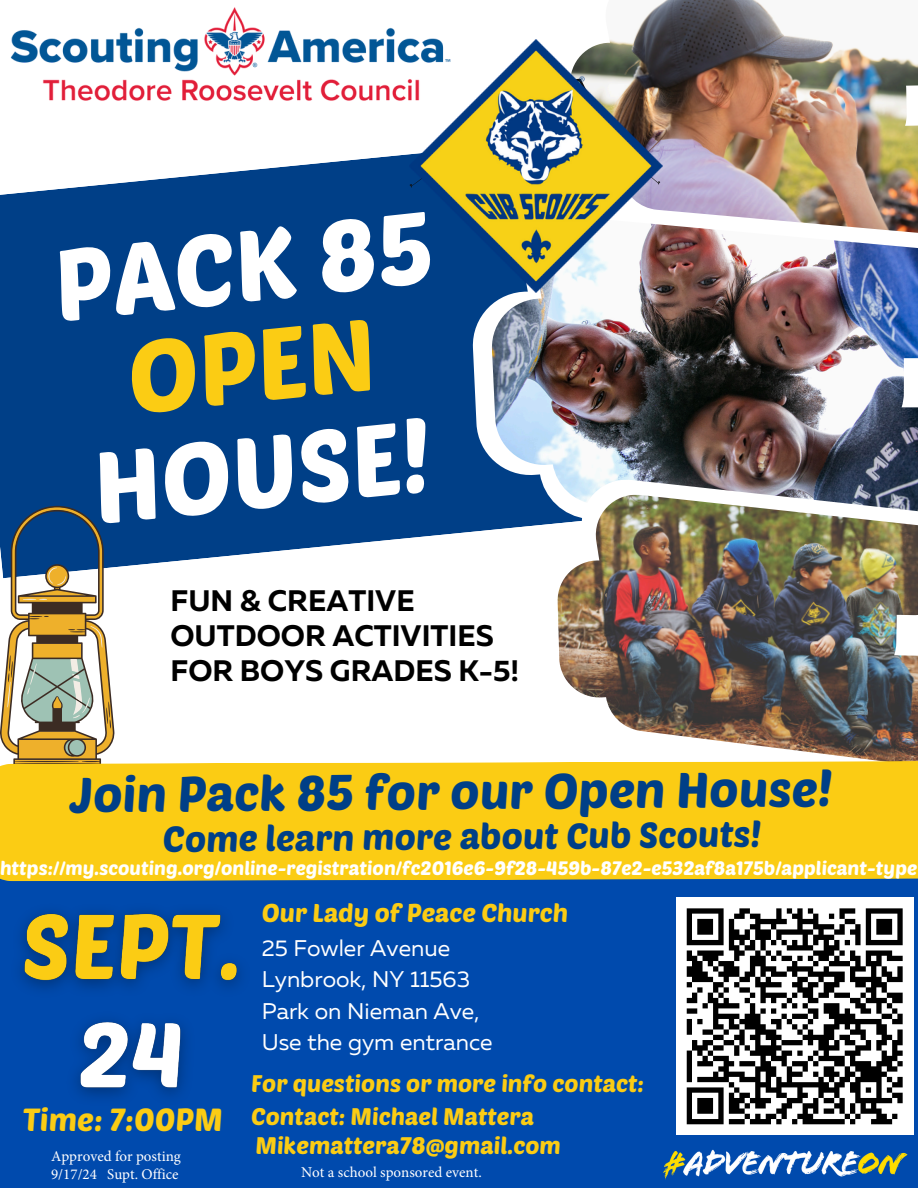
<style>
.page{position:relative;width:918px;height:1188px;background:#fff}
.page>*{position:absolute;margin:0;border:0;box-sizing:border-box;transform-origin:0 0}
.t1{font:100.05px "Poetsen One";color:#fff}
.t2{font:100.05px "Poetsen One";color:#fbcc14}
.t3{font:99.3px "Poetsen One";color:#fff}
.t4{font:49.35px "Poetsen One";letter-spacing:-.01em;color:#003f87}
.t5{font:35.85px "Poetsen One";letter-spacing:-.01em;color:#003f87}
.t6{font:31.5px "Poetsen One";color:#fbcc14}
.t7{font:700 29.7px/34.8px "Muller";color:#000}
.t8{font:25.35px "Poetsen One";color:#fbcc14}
.t9{font:23.7px/32.5px "Poetsen One";color:#fbcc14}
.t10{font:22.65px "Muller";color:#fff}
.t11{font:19.2px "Poetsen One";color:#fff}
.t12{font:15px/18px "Minion Pro";color:#fff}
</style>
<div class="page">
<svg style="left:0;top:154px;width:472px;height:414px;background:#154f91"></svg>
<svg style="left:472px;top:293px;width:20px;height:239px;fill:#013f87"></svg>
<img style="left:610px;top:0;width:308px;height:218px">
<img style="left:492px;top:218px;width:426px;height:312px">
<div style="left:0;top:828px;width:918px;height:360px;background:#004aad"></div>
<img style="left:538px;top:478px;width:380px;height:52px">
<img style="left:557px;top:493px;width:361px;height:268px">
<svg style="left:0;top:506px;width:114px;height:255px"></svg>
<img style="left:409px;top:40px;width:254px;height:253px">
<img style="left:663px;top:1149px;width:245px;height:31px">
<div style="left:0;top:761px;width:918px;height:120px;background:#fbcc14"></div>
<img style="left:10px;top:7px;width:443px;height:98px">
<img style="left:20px;top:911px;width:221px;height:187px">
<div style="left:676px;top:898px;width:237px;height:237px;background:#fff"></div>
<svg style="left:686px;top:908px;width:217px;height:217px"></svg>
<h1 class="t3" style="left:48px;top:223px;width:382px;rotate:-6deg">PACK 85</h1>
<h1 class="t2" style="left:121px;top:315px;width:250px;rotate:-6deg">OPEN</h1>
<h6 class="t1" style="left:87px;top:426px;width:340px;rotate:-6deg">HOUSE!</h6>
<p class="t7" style="left:170px;top:586px;width:350px">FUN &amp; CREATIVE<br>OUTDOOR ACTIVITIES<br>FOR BOYS GRADES K-5!</p>
<p class="t4" style="left:70px;top:760px;width:765px">Join Pack 85 for our Open House!</p>
<p class="t5" style="left:163px;top:814px;width:600px">Come learn more about Cub Scouts!</p>
<p class="t11" style="left:0;top:856px;width:919px">https://my.scouting.org/online-registration/fc2016e6-9f28-459b-87e2-e532af8a175b/applicant-type</p>
<p class="t6" style="left:23px;top:1099px;width:202px">Time: 7:00PM</p>
<p class="t12" style="left:51px;top:1147px;width:131px">Approved for posting<br>9/17/24 Supt. Office</p>
<p class="t8" style="left:262px;top:897px;width:308px">Our Lady of Peace Church</p>
<p class="t10" style="left:262px;top:938px;width:190px">25 Fowler Avenue</p>
<h4 class="t10" style="left:262px;top:970px;width:210px">Lynbrook, NY 11563</h4>
<h2 class="t10" style="left:262px;top:1001px;width:219px">Park on Nieman Ave,</h2>
<h3 class="t10" style="left:262px;top:1033px;width:232px">Use the gym entrance</h3>
<p class="t9" style="left:251px;top:1066px;width:395px">For questions or more info contact:<br>Contact: Michael Mattera</p>
<h6 class="t9" style="left:256px;top:1128px;width:307px">Mikemattera78@gmail.com</h6>
<p class="t12" style="left:301px;top:1163px;width:182px">Not a school sponsored event.</p>
</div>
